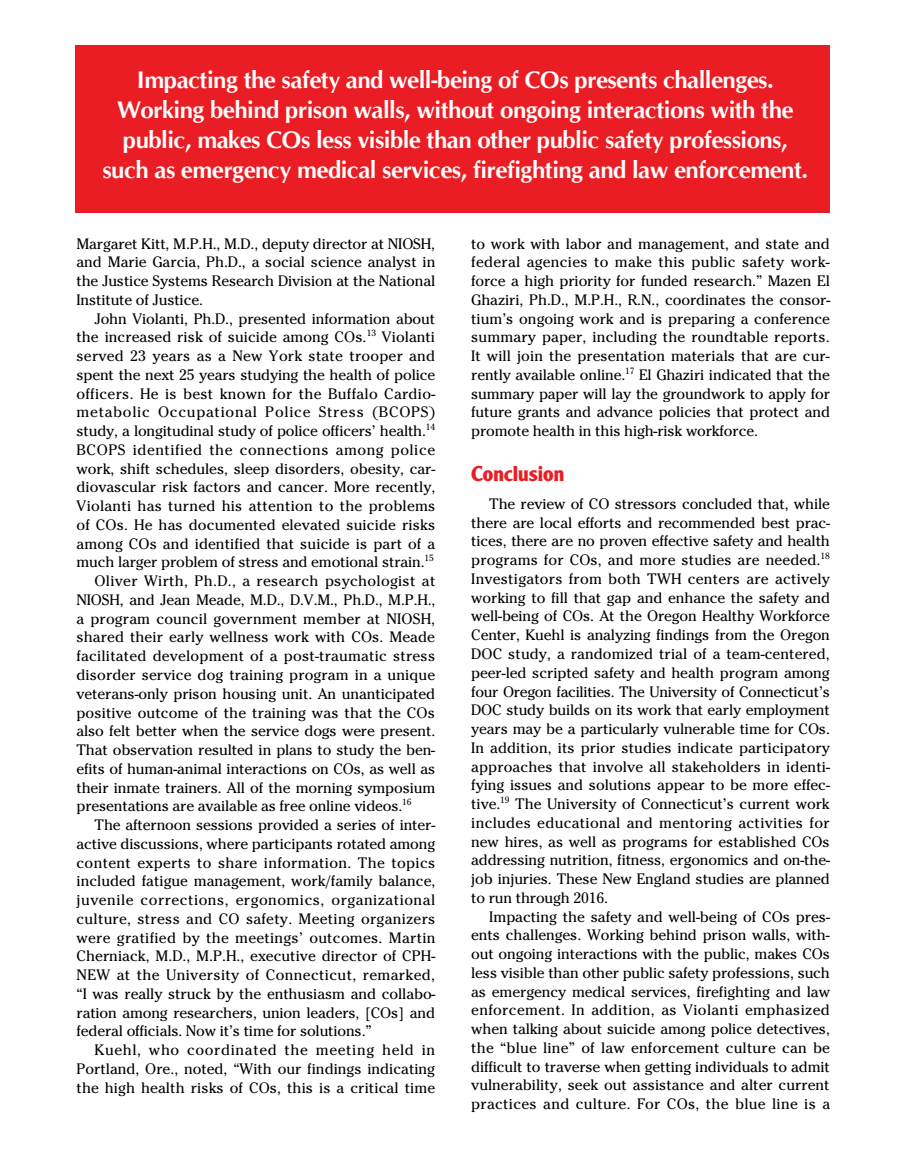
<style>
.page{position:relative;width:905px;height:1175px;background:#fff}
.page>*{position:absolute;margin:0;border:0;box-sizing:border-box;transform-origin:0 0}
.t1{font:700 24px/30px "CG Omega";letter-spacing:-.02em;color:#fff;text-align:center}
.t2{font:700 21px "Clearface Gothic LH";color:#eb1d24}
.t3{font:15px/18.8px "Cheltenham";color:#000;text-align:justify}
.t4{font:15px "Cheltenham";letter-spacing:.02em;color:#000}
.t5{font:15px "Cheltenham";letter-spacing:.03em;color:#000}
.t6{font:15px "Cheltenham";letter-spacing:.045em;color:#000}
.t7{font:15px "Cheltenham";letter-spacing:.035em;color:#000}
.t8{font:15px "Cheltenham";letter-spacing:.04em;color:#000}
</style>
<div class="page">
<div style="left:75px;top:45px;width:755px;height:167px;background:#eb1d24"></div>
<p class="t1" style="left:102px;top:65px;width:707px">Impacting the safety and well-being of COs presents challenges.<br>Working behind prison walls, without ongoing interactions with the public, makes COs less visible than other public safety professions, such as emergency medical services, firefighting and law enforcement.</p>
<p class="t3" style="left:76px;top:234px;width:360px">Margaret Kitt, M.P.H., M.D., deputy director at NIOSH, and Marie Garcia, Ph.D., a social science analyst in the Justice Systems Research Division at the National Institute of Justice.</p>
<p class="t3" style="left:94px;top:309px;width:342px">John Violanti, Ph.D., presented information about</p>
<p class="t3" style="left:76px;top:328px;width:360px">the increased risk of suicide among COs.<sup>13</sup> Violanti</p>
<p class="t3" style="left:77px;top:346px;width:360px">served 23 years as a New York state trooper and</p>
<p class="t3" style="left:77px;top:365px;width:360px">spent the next 25 years studying the health of police</p>
<p class="t4" style="left:77px;top:384px;width:360px">officers. He is best known for the Buffalo Cardio-</p>
<p class="t6" style="left:77px;top:403px;width:360px">metabolic Occupational Police Stress (BCOPS)</p>
<p class="t3" style="left:77px;top:421px;width:360px">study, a longitudinal study of police officers’ health.<sup>14</sup></p>
<p class="t7" style="left:76px;top:441px;width:360px">BCOPS identified the connections among police</p>
<p class="t3" style="left:76px;top:459px;width:360px">work, shift schedules, sleep disorders, obesity, car-</p>
<p class="t3" style="left:76px;top:478px;width:360px">diovascular risk factors and cancer. More recently,</p>
<p class="t3" style="left:76px;top:496px;width:360px">Violanti has turned his attention to the problems</p>
<p class="t3" style="left:76px;top:515px;width:360px">of COs. He has documented elevated suicide risks</p>
<p class="t3" style="left:76px;top:534px;width:360px">among COs and identified that suicide is part of a</p>
<p class="t3" style="left:76px;top:553px;width:359px">much larger problem of stress and emotional strain.<sup>15</sup></p>
<p class="t4" style="left:94px;top:572px;width:342px">Oliver Wirth, Ph.D., a research psychologist at</p>
<p class="t3" style="left:76px;top:590px;width:360px">NIOSH, and Jean Meade, M.D., D.V.M., Ph.D., M.P.H.,</p>
<p class="t3" style="left:76px;top:609px;width:360px">a program council government member at NIOSH,</p>
<p class="t3" style="left:76px;top:628px;width:360px">shared their early wellness work with COs. Meade</p>
<p class="t3" style="left:76px;top:646px;width:360px">facilitated development of a post-traumatic stress</p>
<p class="t3" style="left:76px;top:665px;width:360px">disorder service dog training program in a unique</p>
<p class="t3" style="left:76px;top:684px;width:360px">veterans-only prison housing unit. An unanticipated</p>
<p class="t3" style="left:76px;top:703px;width:360px">positive outcome of the training was that the COs</p>
<p class="t3" style="left:76px;top:721px;width:360px">also felt better when the service dogs were present.</p>
<p class="t3" style="left:76px;top:740px;width:360px">That observation resulted in plans to study the ben-</p>
<p class="t3" style="left:76px;top:759px;width:360px">efits of human-animal interactions on COs, as well as</p>
<p class="t3" style="left:76px;top:778px;width:360px">their inmate trainers. All of the morning symposium</p>
<p class="t3" style="left:76px;top:796px;width:336px">presentations are available as free online videos.<sup>16</sup></p>
<p class="t3" style="left:94px;top:815px;width:342px">The afternoon sessions provided a series of inter-</p>
<p class="t3" style="left:76px;top:834px;width:360px">active discussions, where participants rotated among</p>
<p class="t4" style="left:76px;top:853px;width:360px">content experts to share information. The topics</p>
<p class="t3" style="left:76px;top:871px;width:360px">included fatigue management, work/family balance,</p>
<p class="t5" style="left:76px;top:891px;width:360px">juvenile corrections, ergonomics, organizational</p>
<p class="t3" style="left:76px;top:909px;width:360px">culture, stress and CO safety. Meeting organizers</p>
<p class="t3" style="left:76px;top:928px;width:360px">were gratified by the meetings’ outcomes. Martin</p>
<p class="t3" style="left:76px;top:946px;width:360px">Cherniack, M.D., M.P.H., executive director of CPH-</p>
<p class="t4" style="left:76px;top:966px;width:360px">NEW at the University of Connecticut, remarked,</p>
<p class="t3" style="left:76px;top:984px;width:360px">“I was really struck by the enthusiasm and collabo-</p>
<p class="t3" style="left:76px;top:1003px;width:360px">ration among researchers, union leaders, [COs] and</p>
<p class="t3" style="left:76px;top:1021px;width:297px">federal officials. Now it’s time for solutions.”</p>
<p class="t8" style="left:94px;top:1041px;width:342px">Kuehl, who coordinated the meeting held in</p>
<p class="t3" style="left:77px;top:1059px;width:360px">Portland, Ore., noted, “With our findings indicating</p>
<p class="t3" style="left:77px;top:1078px;width:360px">the high health risks of COs, this is a critical time</p>
<p class="t3" style="left:471px;top:234px;width:360px">to work with labor and management, and state and federal agencies to make this public safety work&shy;force a high priority for funded research.” Mazen El Ghaziri, Ph.D., M.P.H., R.N., coordinates the consor&shy;tium’s ongoing work and is preparing a conference summary paper, including the roundtable reports.<br>It will join the presentation materials that are cur&shy;rently available online.<sup>17</sup> El Ghaziri indicated that the summary paper will lay the groundwork to apply for future grants and advance policies that protect and promote health in this high-risk workforce.</p>
<h2 class="t2" style="left:471px;top:461px;width:94px">Conclusion</h2>
<p class="t3" style="left:471px;top:494px;width:360px;text-indent:18px">The review of CO stressors concluded that, while there are local efforts and recommended best prac&shy;tices, there are no proven effective safety and health programs for COs, and more studies are needed.<sup>18<br></sup>Investigators from both TWH centers are actively working to fill that gap and enhance the safety and well-being of COs. At the Oregon Healthy Workforce Center, Kuehl is analyzing findings from the Oregon DOC study, a randomized trial of a team-centered, peer-led scripted safety and health program among four Oregon facilities. The University of Connecticut’s DOC study builds on its work that early employment years may be a particularly vulnerable time for COs.<br>In addition, its prior studies indicate participatory approaches that involve all stakeholders in identi&shy;fying issues and solutions appear to be more effec&shy;tive.<sup>19</sup> The University of Connecticut’s current work includes educational and mentoring activities for new hires, as well as programs for established COs addressing nutrition, fitness, ergonomics and on-the&shy;job injuries. These New England studies are planned to run through 2016.</p>
<p class="t3" style="left:471px;top:907px;width:360px;text-indent:18px">Impacting the safety and well-being of COs pres&shy;ents challenges. Working behind prison walls, with&shy;out ongoing interactions with the public, makes COs less visible than other public safety professions, such as emergency medical services, firefighting and law enforcement. In addition, as Violanti emphasized when talking about suicide among police detectives, the “blue line” of law enforcement culture can be difficult to traverse when getting individuals to admit vulnerability, seek out assistance and alter current practices and culture. For COs, the blue line is a</p>
</div>
